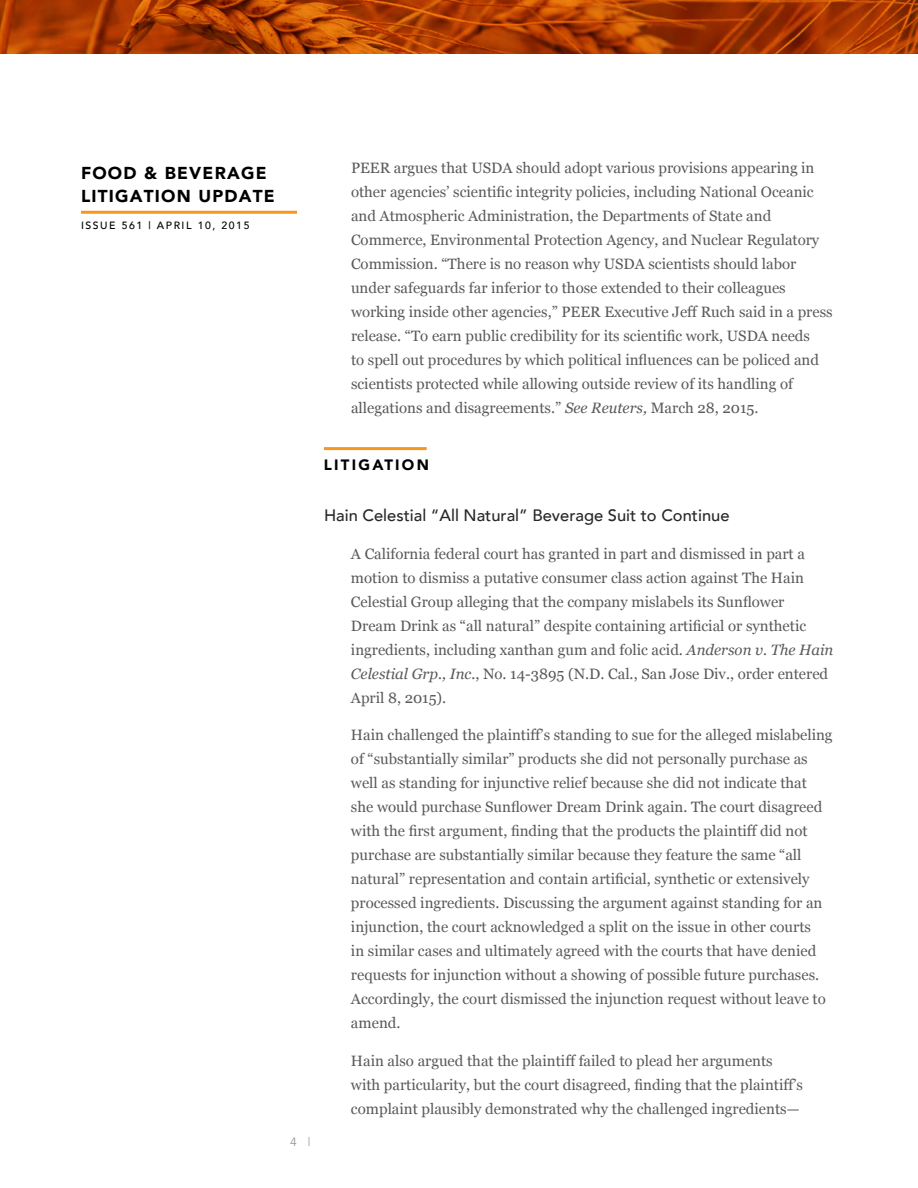
<style>
.page{position:relative;width:918px;height:1188px;background:#fff}
.page>*{position:absolute;margin:0;border:0;box-sizing:border-box;transform-origin:0 0}
.t1{font:900 17.25px/22.5px "Avenir";letter-spacing:.07em;color:#000}
.t2{font:500 16.5px "Avenir";color:#292829}
.t3{font:15px/24px "Georgia";color:#58595b}
.t4{font:900 15px "Avenir";letter-spacing:.15em;color:#000}
.t5{font:12px "Avenir";color:#939598}
.t6{font:500 10.5px "Avenir";letter-spacing:.15em;color:#000}
.s1{font-style:italic}
</style>
<div class="page">
<hr style="left:81px;top:211px;width:216px;height:3px;background:#f8971d">
<svg style="left:0;top:0;width:918px;height:54px;background:#a83c02"></svg>
<hr style="left:324px;top:447px;width:103px;height:3px;background:#f8971d">
<p class="t1" style="left:81px;top:162px;width:187px">FOOD &amp; BEVERAGE<br>LITIGATION UPDATE</p>
<p class="t6" style="left:81px;top:216px;width:170px">Issue 561 | APRIL 10, 2015</p>
<p class="t3" style="left:351px;top:156px;width:483px">PEER argues that USDA should adopt various provisions appearing in other agencies’ scientific integrity policies, including National Oceanic and Atmospheric Administration, the Departments of State and Commerce, Environmental Protection Agency, and Nuclear Regulatory Commission. “There is no reason why USDA scientists should labor under safeguards far inferior to those extended to their colleagues working inside other agencies,” PEER Executive Jeff Ruch said in a press release. “To earn public credibility for its scientific work, USDA needs<br>to spell out procedures by which political influences can be policed and scientists protected while allowing outside review of its handling of allegations and disagreements.” <span class="s1">See Reuters,</span> March 28, 2015.</p>
<p class="t5" style="left:290px;top:1135px;width:22px">4 |</p>
<p class="t4" style="left:324px;top:452px;width:106px">LITIGATION</p>
<p class="t2" style="left:324px;top:501px;width:407px">Hain Celestial “All Natural” Beverage Suit to Continue</p>
<p class="t3" style="left:351px;top:541px;width:484px">A California federal court has granted in part and dismissed in part a motion to dismiss a putative consumer class action against The Hain Celestial Group alleging that the company mislabels its Sunflower Dream Drink as “all natural” despite containing artificial or synthetic ingredients, including xanthan gum and folic acid. <span class="s1">Anderson v. The Hain Celestial Grp., Inc.</span>, No. 14-3895 (N.D. Cal., San Jose Div., order entered April 8, 2015).</p>
<p class="t3" style="left:351px;top:723px;width:483px">Hain challenged the plaintiff’s standing to sue for the alleged mislabeling of “substantially similar” products she did not personally purchase as well as standing for injunctive relief because she did not indicate that she would purchase Sunflower Dream Drink again. The court disagreed with the first argument, finding that the products the plaintiff did not purchase are substantially similar because they feature the same “all natural” representation and contain artificial, synthetic or extensively processed ingredients. Discussing the argument against standing for an injunction, the court acknowledged a split on the issue in other courts<br>in similar cases and ultimately agreed with the courts that have denied requests for injunction without a showing of possible future purchases.<br>Accordingly, the court dismissed the injunction request without leave to amend.</p>
<p class="t3" style="left:351px;top:1048px;width:454px">Hain also argued that the plaintiff failed to plead her arguments with particularity, but the court disagreed, finding that the plaintiff’s complaint plausibly demonstrated why the challenged ingredients—</p>
</div>
